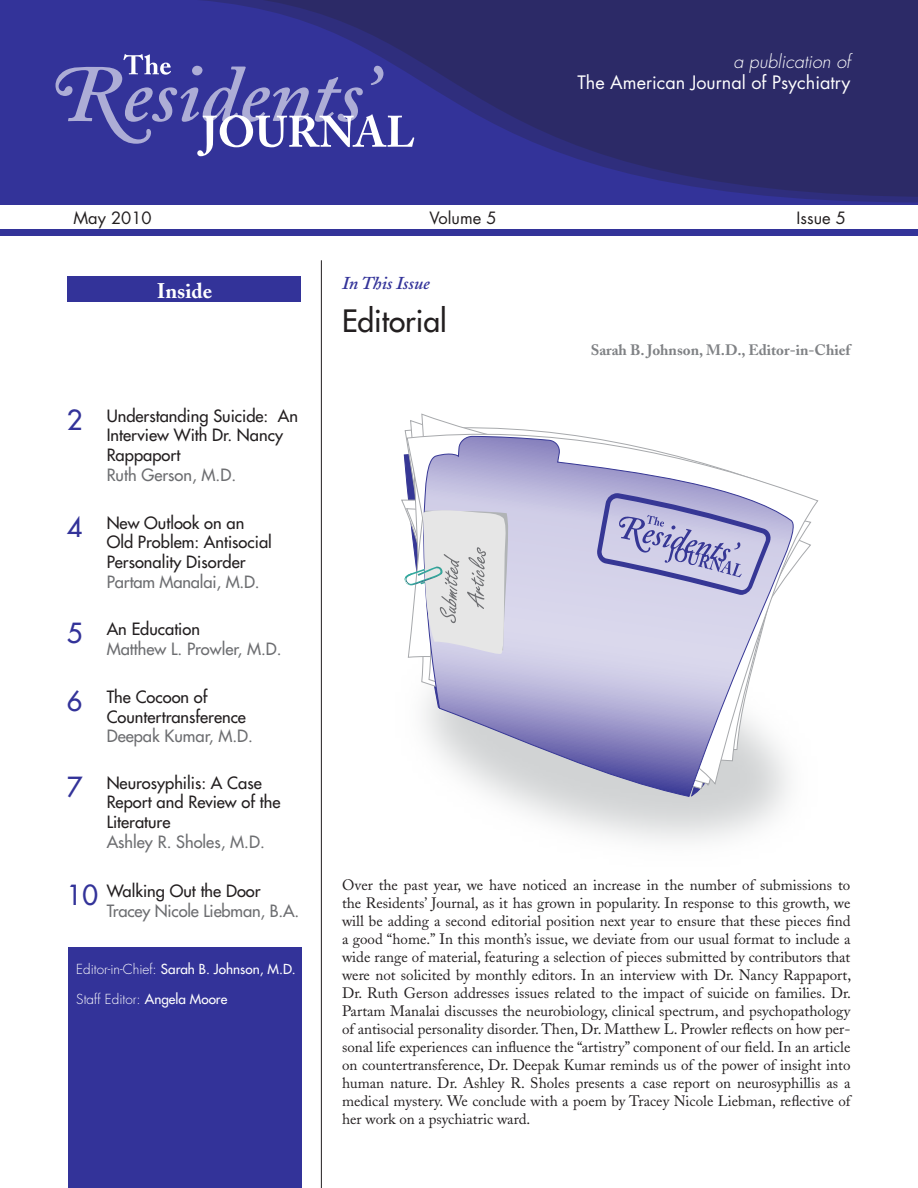
<style>
.page{position:relative;width:918px;height:1188px;background:#fff}
.page>*{position:absolute;margin:0;border:0;box-sizing:border-box;transform-origin:0 0}
.t1{font:30px "Futura";color:#231f20}
.t2{font:27px "Futura";color:#339}
.t3{font:700 21px "Adobe Caslon";color:#fff}
.t4{font:18px "Futura";color:#fff}
.t5{font:italic 300 18px "Futura";color:#fff}
.t6{font:italic 600 18px "Adobe Caslon";color:#339}
.t7{font:16.5px/19.8px "Futura";color:#231f20}
.t8{font:16.5px "Futura";color:#6d6e71}
.t9{font:16.5px "Futura";color:#231f20}
.t10{font:15px/18px "Adobe Caslon";color:#231f20;text-align:justify}
.t11{font:700 15px "Adobe Caslon";color:#808285}
.t12{font:13.5px "Futura";color:#fff}
.t13{font:300 13.5px "Futura";color:#fff}
.s1{font-weight:300}
.s2{font-weight:400}
</style>
<div class="page">
<div style="left:68px;top:277px;width:234px;height:25px;background:#339"></div>
<div style="left:0;top:230px;width:918px;height:6px;background:#339"></div>
<div style="left:0;top:0;width:918px;height:205px;background:#339"></div>
<svg style="left:199px;top:0;width:719px;height:197px;fill:#2c2a67"></svg>
<svg style="left:56px;top:54px;width:358px;height:102px"></svg>
<div style="left:68px;top:947px;width:233px;height:241px;background:#339"></div>
<hr style="left:321px;top:260px;width:1px;height:928px;background:#231f20">
<svg style="left:406px;top:423px;width:413px;height:362px"></svg>
<svg style="left:423px;top:436px;width:376px;height:361px"></svg>
<svg style="left:405px;top:508px;width:103px;height:149px"></svg>
<svg style="left:596px;top:493px;width:175px;height:102px;background:#afadd5"></svg>
<p class="t5" style="left:733px;top:50px;width:119px">a publication of</p>
<p class="t4" style="left:577px;top:71px;width:275px">The American Journal of Psychiatry</p>
<p class="t9" style="left:74px;top:207px;width:80px">May 2010</p>
<p class="t9" style="left:430px;top:207px;width:68px">Volume 5</p>
<p class="t9" style="left:797px;top:207px;width:51px">Issue 5</p>
<h3 class="t3" style="left:157px;top:278px;width:57px">Inside</h3>
<p class="t6" style="left:342px;top:273px;width:89px">In This Issue</p>
<h1 class="t1" style="left:342px;top:302px;width:106px">Editorial</h1>
<p class="t11" style="left:591px;top:341px;width:261px">Sarah B. Johnson, M.D., Editor-in-Chief</p>
<h2 class="t2" style="left:67px;top:403px;width:17px">2</h2>
<p class="t7" style="left:107px;top:406px;width:193px">Understanding Suicide: An<br>Interview With Dr. Nancy<br>Rappaport</p>
<p class="t8" style="left:107px;top:465px;width:131px">Ruth Gerson, M.D.</p>
<h2 class="t2" style="left:67px;top:510px;width:17px">4</h2>
<p class="t7" style="left:107px;top:513px;width:167px">New Outlook on an<br>Old Problem: Antisocial<br>Personality Disorder</p>
<p class="t8" style="left:107px;top:572px;width:155px">Partam Manalai, M.D.</p>
<h2 class="t2" style="left:67px;top:616px;width:17px">5</h2>
<p class="t7" style="left:107px;top:619px;width:95px">An Education</p>
<p class="t8" style="left:107px;top:638px;width:176px">Matthew L. Prowler, M.D.</p>
<h2 class="t2" style="left:67px;top:684px;width:17px">6</h2>
<p class="t7" style="left:107px;top:687px;width:141px">The Cocoon of<br>Countertransference</p>
<p class="t8" style="left:107px;top:726px;width:148px">Deepak Kumar, M.D.</p>
<h2 class="t2" style="left:67px;top:770px;width:17px">7</h2>
<p class="t7" style="left:107px;top:773px;width:175px">Neurosyphilis: A Case<br>Report and Review of the<br>Literature</p>
<p class="t8" style="left:107px;top:832px;width:160px">Ashley R. Sholes, M.D.</p>
<h2 class="t2" style="left:67px;top:878px;width:33px">10</h2>
<p class="t10" style="left:342px;top:876px;width:511px">Over the past year, we have noticed an increase in the number of submissions to the Residents’ Journal, as it has grown in popularity. In response to this growth, we will be adding a second editorial position next year to ensure that these pieces find a good “home.” In this month’s issue, we deviate from our usual format to include a wide range of material, featuring a selection of pieces submitted by contributors that were not solicited by monthly editors. In an interview with Dr. Nancy Rappaport, Dr. Ruth Gerson addresses issues related to the impact of suicide on families. Dr.<br>Partam Manalai discusses the neurobiology, clinical spectrum, and psychopathology of antisocial personality disorder. Then, Dr. Matthew L. Prowler reflects on how per&shy;sonal life experiences can influence the “artistry” component of our field. In an article on countertransference, Dr. Deepak Kumar reminds us of the power of insight into human nature. Dr. Ashley R. Sholes presents a case report on neurosyphillis as a medical mystery. We conclude with a poem by Tracey Nicole Liebman, reflective of her work on a psychiatric ward.</p>
<p class="t7" style="left:107px;top:881px;width:155px">Walking Out the Door</p>
<p class="t8" style="left:107px;top:900px;width:194px">Tracey Nicole Liebman, B.A.</p>
<p class="t12" style="left:76px;top:961px;width:221px"><span class="s1">Editor-in-Chief:</span> Sarah B. Johnson, M.D.</p>
<p class="t13" style="left:76px;top:991px;width:152px">Staff Editor: <span class="s2">Angela Moore</span></p>
</div>
